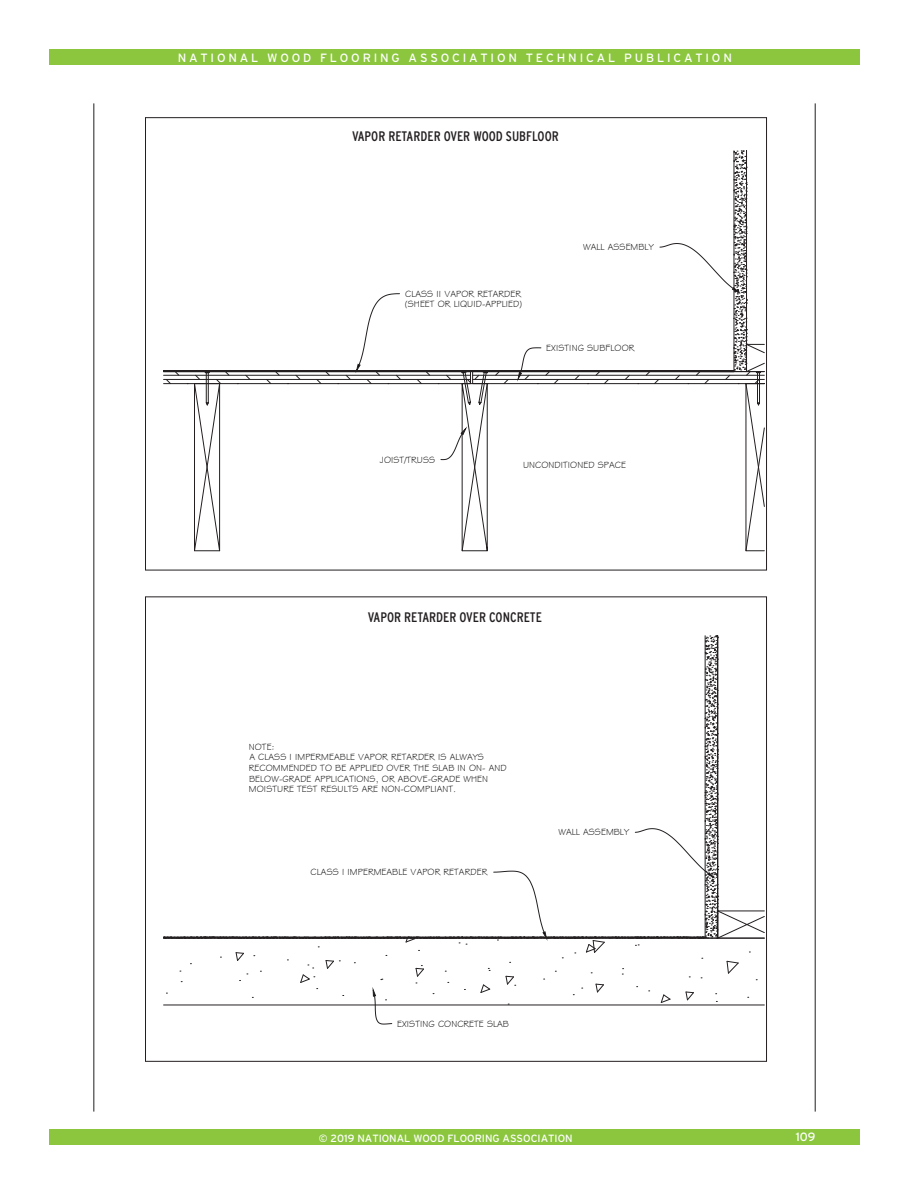
<style>
.page{position:relative;width:911px;height:1179px;background:#fff}
.page>*{position:absolute;margin:0;border:0;box-sizing:border-box;transform-origin:0 0}
.t1{font:condensed 13.8px "Interstate";color:#231f20}
.t2{font:12px "Interstate";letter-spacing:.235em;color:#fff}
.t3{font:10.5px "Interstate";color:#fff}
.t4{font:9.45px/10.5px "Stylus BT";color:#040503}
</style>
<div class="page">
<div style="left:49px;top:49px;width:810px;height:15px;background:#8bc63e"></div>
<div style="left:49px;top:1129px;width:810px;height:16px;background:#8bc63e"></div>
<hr style="left:814px;top:103px;width:1px;height:1008px;background:#231f20">
<hr style="left:93px;top:103px;width:1px;height:1008px;background:#231f20">
<svg style="left:163px;top:636px;width:601px;height:389px"></svg>
<svg style="left:163px;top:151px;width:601px;height:400px"></svg>
<p class="t2" style="left:178px;top:50px;width:555px">NATIONAL WOOD FLOORING ASSOCIATION TECHNICAL PUBLICATION</p>
<h1 class="t1" style="left:352px;top:128px;width:208px">VAPOR RETARDER OVER WOOD SUBFLOOR</h1>
<p class="t4" style="left:405px;top:288px;width:119px">CLASS II VAPOR RETARDER (SHEET OR LIQUID-APPLIED)</p>
<p class="t4" style="left:582px;top:242px;width:72px">WALL ASSEMBLY</p>
<p class="t4" style="left:380px;top:454px;width:57px">JOIST/TRUSS</p>
<p class="t4" style="left:546px;top:343px;width:90px">EXISTING SUBFLOOR</p>
<p class="t4" style="left:523px;top:459px;width:104px">UNCONDITIONED SPACE</p>
<h1 class="t1" style="left:367px;top:609px;width:175px">VAPOR RETARDER OVER CONCRETE</h1>
<p class="t4" style="left:249px;top:741px;width:259px">NOTE:<br>A CLASS I IMPERMEABLE VAPOR RETARDER IS ALWAYS RECOMMENDED TO BE APPLIED OVER THE SLAB IN ON- AND BELOW-GRADE APPLICATIONS, OR ABOVE-GRADE WHEN MOISTURE TEST RESULTS ARE NON-COMPLIANT.</p>
<p class="t4" style="left:310px;top:867px;width:178px">CLASS I IMPERMEABLE VAPOR RETARDER</p>
<p class="t4" style="left:558px;top:827px;width:72px">WALL ASSEMBLY</p>
<p class="t4" style="left:397px;top:1018px;width:113px">EXISTING CONCRETE SLAB</p>
<p class="t3" style="left:319px;top:1131px;width:255px">© 2019 NATIONAL WOOD FLOORING ASSOCIATION</p>
<p class="t2" style="left:795px;top:1130px;width:21px">109</p>
</div>
